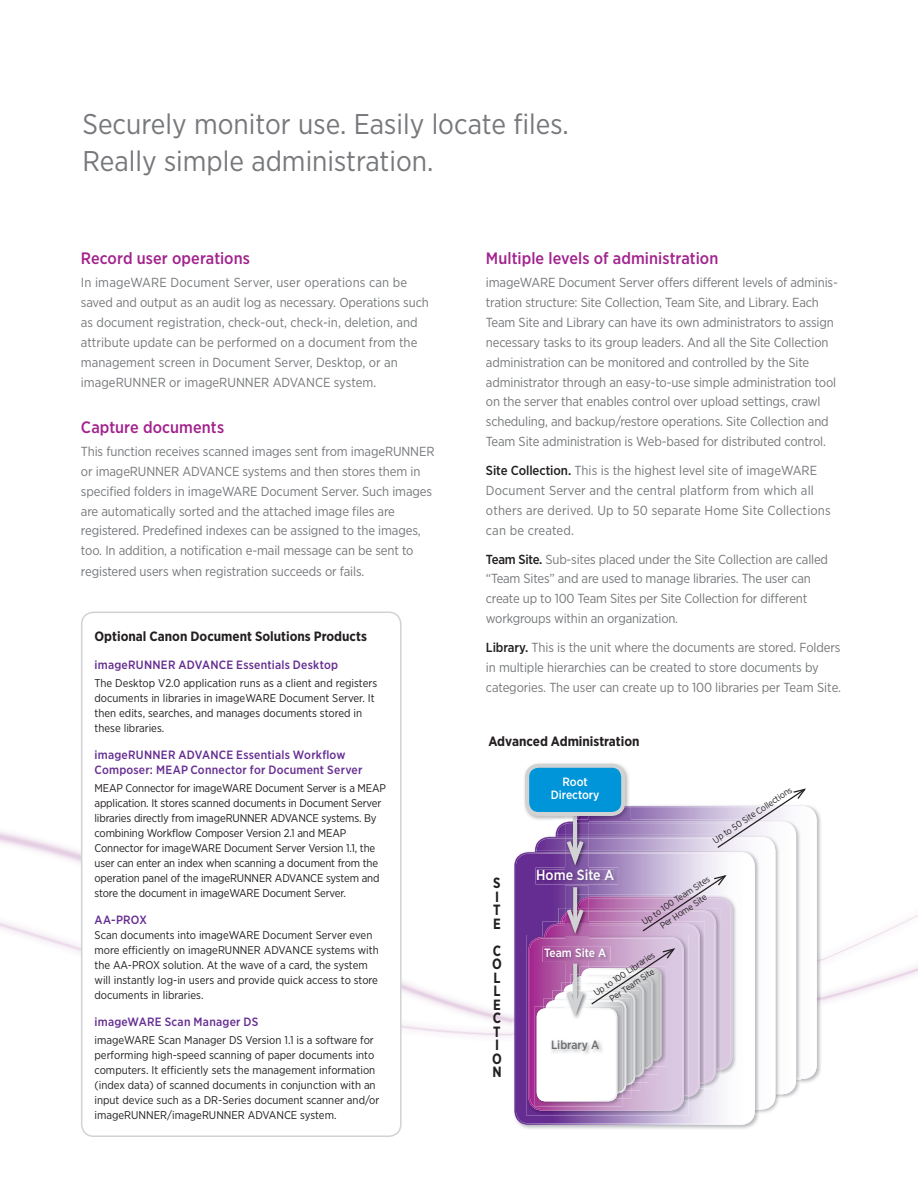
<style>
.page{position:relative;width:918px;height:1188px;background:#fff}
.page>*{position:absolute;margin:0;border:0;box-sizing:border-box;transform-origin:0 0}
.t1{font:28.5px/37.5px "Gotham Narrow";color:#76787b}
.t2{font:500 16.5px "Gotham Narrow";letter-spacing:.005em;color:#a2238e}
.t3{font:700 14.85px/13.5px "Gotham Narrow";color:#231f20;scale:.91 1}
.t4{font:500 14.25px "Gotham Narrow";color:#fff}
.t5{font:700 13.5px "Gotham Narrow";color:#231f20}
.t6{font:13.2px/19.8px "Gotham Narrow";letter-spacing:-.01em;color:#76787b}
.t7{font:13.2px/19.8px "Gotham Narrow";letter-spacing:.01em;color:#76787b}
.t8{font:500 12px/15px "Gotham Narrow";letter-spacing:.02em;color:#652d91}
.t9{font:500 12px/12.8px "Gotham Narrow";color:#fff;text-align:center}
.t10{font:500 12px "Gotham Narrow";color:#6c6d70}
.t11{font:11.25px/15px "Gotham Narrow";color:#231f20}
.t12{font:9px/13.5px "Gotham Narrow";color:#231f20;text-align:center}
.s1{font-weight:500;color:#231f20}
</style>
<div class="page">
<img style="left:0;top:611px;width:918px;height:526px">
<div style="left:82px;top:612px;width:319px;height:524px;background:#fff;border-radius:12px"></div>
<div style="left:81px;top:612px;width:321px;height:525px;border:2px solid #d1d2d4;border-radius:12px"></div>
<img style="left:808px;top:804px;width:14px;height:280px">
<svg style="left:808px;top:806px;width:9px;height:273px"></svg>
<img style="left:512px;top:850px;width:248px;height:280px">
<svg style="left:514px;top:852px;width:241px;height:273px;background:#9069af"></svg>
<img style="left:526px;top:935px;width:163px;height:180px">
<img style="left:523px;top:762px;width:107px;height:59px">
<div style="left:527px;top:766px;width:96px;height:48px;background:#0095d9;border-radius:11px"></div>
<div style="left:525px;top:764px;width:100px;height:52px;border:4px solid #d1d2d4;border-radius:11px"></div>
<svg style="left:528px;top:787px;width:280px;height:324px"></svg>
<h1 class="t1" style="left:82px;top:104px;width:488px">Securely monitor use. Easily locate files.<br>Really simple administration.</h1>
<p class="t2" style="left:81px;top:248px;width:171px">Record user operations</p>
<p class="t6" style="left:81px;top:272px;width:349px">In imageWARE Document Server, user operations can be saved and output as an audit log as necessary. Operations such as document registration, check-out, check-in, deletion, and attribute update can be performed on a document from the management screen in Document Server, Desktop, or an imageRUNNER or imageRUNNER ADVANCE system.</p>
<p class="t2" style="left:81px;top:417px;width:145px">Capture documents</p>
<p class="t6" style="left:81px;top:441px;width:355px">This function receives scanned images sent from imageRUNNER or imageRUNNER ADVANCE systems and then stores them in specified folders in imageWARE Document Server. Such images are automatically sorted and the attached image files are registered. Predefined indexes can be assigned to the images, too. In addition, a notification e-mail message can be sent to registered users when registration succeeds or fails.</p>
<p class="t5" style="left:95px;top:627px;width:274px">Optional Canon Document Solutions Products</p>
<p class="t8" style="left:95px;top:657px;width:245px">imageRUNNER ADVANCE Essentials Desktop</p>
<p class="t11" style="left:95px;top:676px;width:284px">The Desktop V2.0 application runs as a client and registers documents in libraries in imageWARE Document Server. It then edits, searches, and manages documents stored in these libraries.</p>
<p class="t8" style="left:95px;top:747px;width:269px">imageRUNNER ADVANCE Essentials Workflow<br>Composer: MEAP Connector for Document Server</p>
<p class="t11" style="left:95px;top:781px;width:293px">MEAP Connector for imageWARE Document Server is a MEAP application. It stores scanned documents in Document Server libraries directly from imageRUNNER ADVANCE systems. By combining Workflow Composer Version 2.1 and MEAP Connector for imageWARE Document Server Version 1.1, the user can enter an index when scanning a document from the operation panel of the imageRUNNER ADVANCE system and store the document in imageWARE Document Server.</p>
<p class="t8" style="left:95px;top:912px;width:54px">AA-PROX</p>
<p class="t11" style="left:95px;top:928px;width:286px">Scan documents into imageWARE Document Server even more efficiently on imageRUNNER ADVANCE systems with the AA-PROX solution. At the wave of a card, the system will instantly log-in users and provide quick access to store documents in libraries.</p>
<p class="t8" style="left:95px;top:1014px;width:165px">imageWARE Scan Manager DS</p>
<p class="t11" style="left:95px;top:1033px;width:286px">imageWARE Scan Manager DS Version 1.1 is a software for performing high-speed scanning of paper documents into computers. It efficiently sets the management information (index data) of scanned documents in conjunction with an input device such as a DR-Series document scanner and/or imageRUNNER/imageRUNNER ADVANCE system.</p>
<p class="t2" style="left:486px;top:248px;width:234px">Multiple levels of administration</p>
<p class="t6" style="left:486px;top:272px;width:354px">imageWARE Document Server offers different levels of adminis&shy;tration structure: Site Collection, Team Site, and Library. Each Team Site and Library can have its own administrators to assign necessary tasks to its group leaders. And all the Site Collection administration can be monitored and controlled by the Site administrator through an easy-to-use simple administration tool on the server that enables control over upload settings, crawl scheduling, and backup/restore operations. Site Collection and Team Site administration is Web-based for distributed control.</p>
<p class="t7" style="left:486px;top:460px;width:346px"><span class="s1">Site Collection.</span> This is the highest level site of imageWARE Document Server and the central platform from which all others are derived. Up to 50 separate Home Site Collections can be created.</p>
<p class="t6" style="left:486px;top:549px;width:344px"><span class="s1">Team Site.</span> Sub-sites placed under the Site Collection are called “Team Sites” and are used to manage libraries. The user can create up to 100 Team Sites per Site Collection for different workgroups within an organization.</p>
<p class="t6" style="left:486px;top:637px;width:357px"><span class="s1">Library.</span> This is the unit where the documents are stored. Folders in multiple hierarchies can be created to store documents by categories. The user can create up to 100 libraries per Team Site.</p>
<p class="t5" style="left:488px;top:732px;width:153px">Advanced Administration</p>
<p class="t9" style="left:551px;top:776px;width:50px">Root<br>Directory</p>
<p class="t12" style="left:710px;top:835px;width:95px;rotate:-34deg">Up to 50 Site Collections</p>
<p class="t3" style="left:493px;top:876px;width:10px">S<br>I<br>T<br>E</p>
<p class="t3" style="left:492px;top:944px;width:12px">C<br>O<br>L<br>L<br>E<br>C<br>T<br>I<br>O<br>N</p>
<p class="t4" style="left:536px;top:866px;width:79px">Home Site A</p>
<p class="t12" style="left:639px;top:917px;width:81px;rotate:-34deg">Up to 100 Team Sites<br>Per Home Site</p>
<p class="t12" style="left:591px;top:988px;width:73px;rotate:-34deg">Up to 100 Libraries<br>Per Team Site</p>
<p class="t9" style="left:544px;top:946px;width:64px">Team Site A</p>
<p class="t10" style="left:551px;top:1038px;width:50px">Library A</p>
</div>
